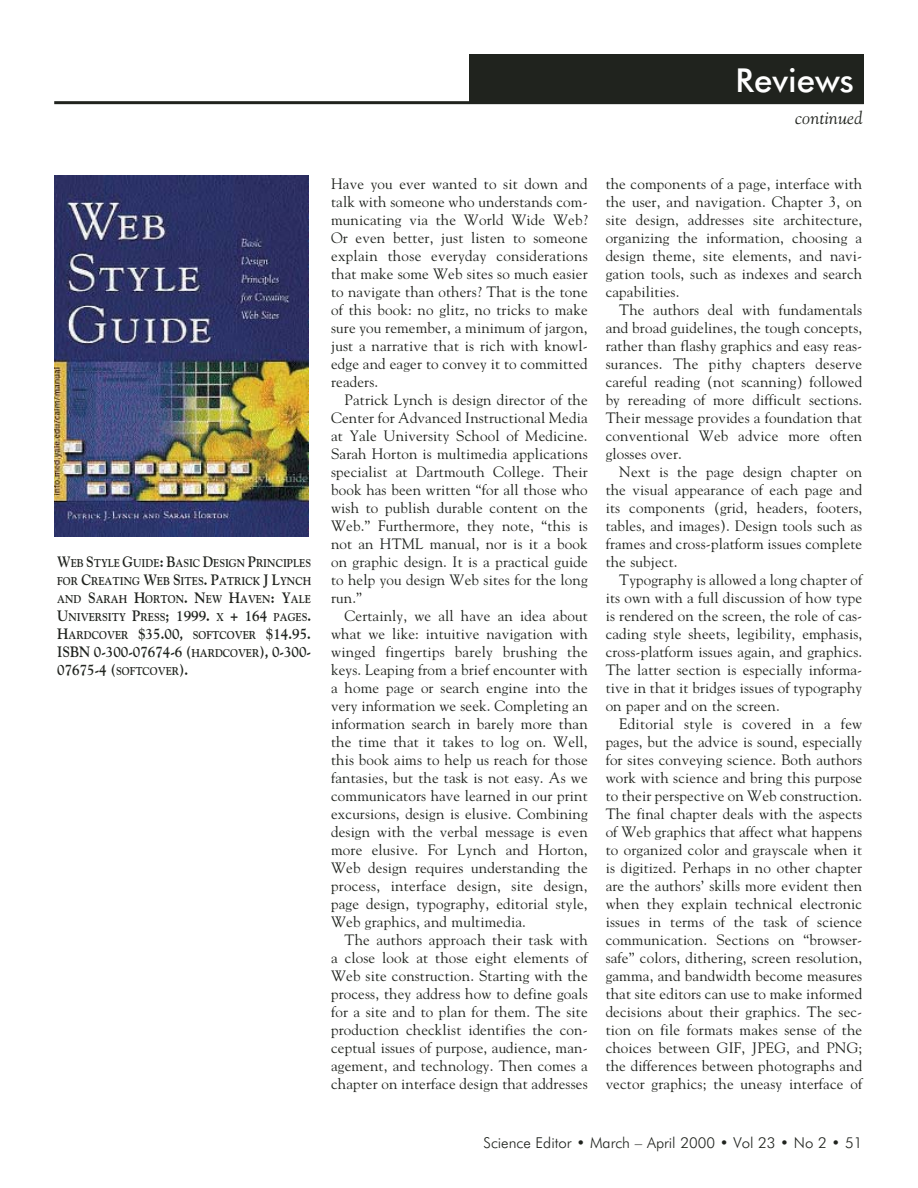
<style>
.page{position:relative;width:918px;height:1188px;background:#fff}
.page>*{position:absolute;margin:0;border:0;box-sizing:border-box;transform-origin:0 0}
.t1{font:500 33px "Futura BT";color:#fff}
.t2{font:italic 18px "Goudy";letter-spacing:.01em;color:#20231e}
.t3{font:15px/18px "Goudy";letter-spacing:.01em;color:#20231e;text-align:justify}
.t4{font:700 15px/18px "Goudy";color:#20231e;scale:.9 1}
.t5{font:300 15px "Futura BT";color:#20231e}
.t6{font:700 11.25px/18px "Goudy";color:#20231e;text-align:justify;scale:.9 1}
.s1{font-size:15px}
.s2{font-size:11.25px}
</style>
<div class="page">
<div style="left:470px;top:54px;width:394px;height:50px;background:#20231e"></div>
<hr style="left:54px;top:101px;width:810px;height:3px;background:#20231e">
<img style="left:54px;top:176px;width:254px;height:361px">
<h1 class="t1" style="left:736px;top:68px;width:120px">Reviews</h1>
<p class="t2" style="left:795px;top:110px;width:69px">continued</p>
<p class="t6" style="left:57px;top:555px;width:284px"><span class="s1">W</span>EB <span class="s1">S</span>TYLE <span class="s1">G</span>UIDE<span class="s1">: B</span>ASIC <span class="s1">D</span>ESIGN <span class="s1">P</span>RINCIPLES FOR <span class="s1">C</span>REATING <span class="s1">W</span>EB <span class="s1">S</span>ITES<span class="s1">. P</span>ATRICK <span class="s1">J L</span>YNCH AND <span class="s1">S</span>ARAH <span class="s1">H</span>ORTON<span class="s1">. N</span>EW <span class="s1">H</span>AVEN<span class="s1">: Y</span>ALE <span class="s1">U</span>NIVERSITY <span class="s1">P</span>RESS<span class="s1">; 1999.</span> X <span class="s1">+ 164</span> PAGES<span class="s1">.<br>H</span>ARDCOVER <span class="s1">$35.00,</span> SOFTCOVER <span class="s1">$14.95.</span></p>
<p class="t4" style="left:57px;top:644px;width:284px">ISBN 0-300-07674-6 (<span class="s2">HARDCOVER</span>), 0-300-<br>07675-4 (<span class="s2">SOFTCOVER</span>).</p>
<p class="t3" style="left:331px;top:176px;width:258px">Have you ever wanted to sit down and talk with someone who understands com&shy;municating via the World Wide Web?<br>Or even better, just listen to someone explain those everyday considerations that make some Web sites so much easier to navigate than others? That is the tone of this book: no glitz, no tricks to make sure you remember, a minimum of jargon, just a narrative that is rich with knowl&shy;edge and eager to convey it to committed readers.</p>
<p class="t3" style="left:331px;top:392px;width:258px;text-indent:14px">Patrick Lynch is design director of the Center for Advanced Instructional Media at Yale University School of Medicine.<br>Sarah Horton is multimedia applications specialist at Dartmouth College. Their book has been written “for all those who wish to publish durable content on the Web.” Furthermore, they note, “this is not an HTML manual, nor is it a book on graphic design. It is a practical guide to help you design Web sites for the long run.”</p>
<p class="t3" style="left:331px;top:608px;width:258px;text-indent:14px">Certainly, we all have an idea about what we like: intuitive navigation with winged fingertips barely brushing the keys. Leaping from a brief encounter with a home page or search engine into the very information we seek. Completing an information search in barely more than the time that it takes to log on. Well, this book aims to help us reach for those fantasies, but the task is not easy. As we communicators have learned in our print excursions, design is elusive. Combining design with the verbal message is even more elusive. For Lynch and Horton, Web design requires understanding the process, interface design, site design, page design, typography, editorial style, Web graphics, and multimedia.</p>
<p class="t3" style="left:331px;top:932px;width:258px;text-indent:14px">The authors approach their task with a close look at those eight elements of Web site construction. Starting with the process, they address how to define goals for a site and to plan for them. The site production checklist identifies the con&shy;ceptual issues of purpose, audience, man&shy;agement, and technology. Then comes a chapter on interface design that addresses</p>
<p class="t3" style="left:606px;top:176px;width:258px">the components of a page, interface with the user, and navigation. Chapter 3, on site design, addresses site architecture, organizing the information, choosing a design theme, site elements, and navi&shy;gation tools, such as indexes and search capabilities.</p>
<p class="t3" style="left:606px;top:302px;width:258px;text-indent:14px">The authors deal with fundamentals and broad guidelines, the tough concepts, rather than flashy graphics and easy reas&shy;surances. The pithy chapters deserve careful reading (not scanning) followed by rereading of more difficult sections.<br>Their message provides a foundation that conventional Web advice more often glosses over.</p>
<p class="t3" style="left:606px;top:464px;width:258px;text-indent:14px">Next is the page design chapter on the visual appearance of each page and its components (grid, headers, footers, tables, and images). Design tools such as frames and cross-platform issues complete the subject.</p>
<p class="t3" style="left:606px;top:572px;width:258px;text-indent:14px">Typography is allowed a long chapter of its own with a full discussion of how type is rendered on the screen, the role of cas&shy;cading style sheets, legibility, emphasis, cross-platform issues again, and graphics.<br>The latter section is especially informa&shy;tive in that it bridges issues of typography on paper and on the screen.</p>
<p class="t3" style="left:606px;top:716px;width:258px;text-indent:14px">Editorial style is covered in a few pages, but the advice is sound, especially for sites conveying science. Both authors work with science and bring this purpose to their perspective on Web construction.<br>The final chapter deals with the aspects of Web graphics that affect what happens to organized color and grayscale when it is digitized. Perhaps in no other chapter are the authors’ skills more evident then when they explain technical electronic issues in terms of the task of science communication. Sections on “browser&shy;safe” colors, dithering, screen resolution, gamma, and bandwidth become measures that site editors can use to make informed decisions about their graphics. The sec&shy;tion on file formats makes sense of the choices between GIF, JPEG, and PNG; the differences between photographs and vector graphics; the uneasy interface of</p>
<p class="t5" style="left:484px;top:1137px;width:380px">Science Editor • March – April 2000 • Vol 23 • No 2 • 51</p>
</div>
